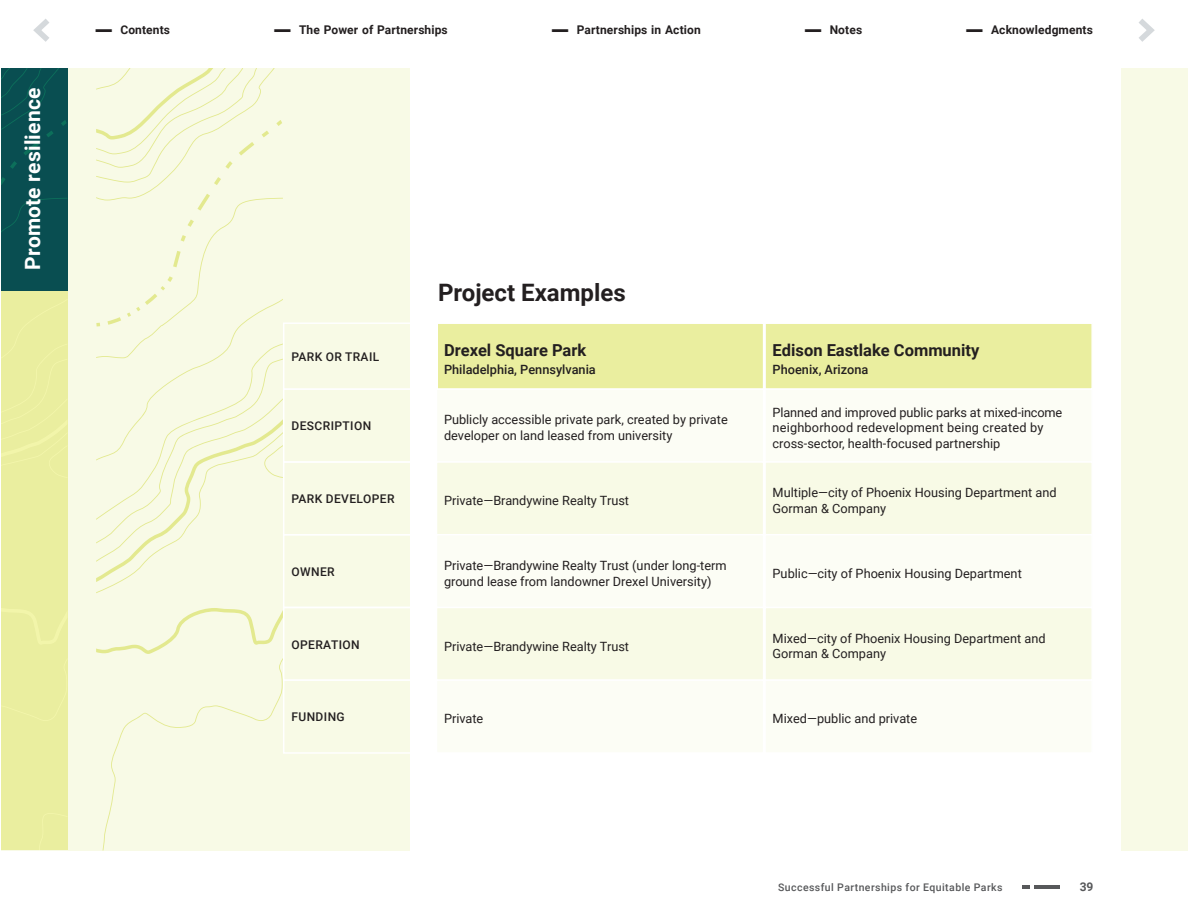
<style>
.page{position:relative;width:1188px;height:918px;background:#fff}
.page>*{position:absolute;margin:0;border:0;box-sizing:border-box;transform-origin:0 0}
.t1{font:700 24px "Roboto";color:#231f20}
.t2{font:700 21px "Roboto";letter-spacing:.01em;color:#fff}
.t3{font:700 16.5px "Roboto";color:#231f20}
.t4{font:12.75px/15.8px "Roboto";color:#231f20}
.t5{font:500 12.75px "Roboto";color:#231f20}
.t6{font:700 12px "Roboto";letter-spacing:.01em;color:#231f20}
.t7{font:500 12px "Roboto";letter-spacing:.035em;color:#231f20}
.t8{font:700 12px "Roboto";color:#57585a}
.t9{font:500 10.5px "Roboto";letter-spacing:.04em;color:#57585a}
.s1{font-size:24px}
</style>
<div class="page">
<div style="left:0;top:68px;width:409px;height:783px;background:#f8fae6"></div>
<div style="left:1121px;top:68px;width:67px;height:783px;background:#f8fae6"></div>
<svg style="left:0;top:68px;width:68px;height:782px;fill:#eaee9f"></svg>
<svg style="left:96px;top:68px;width:187px;height:782px"></svg>
<div style="left:283px;top:388px;width:155px;height:75px;border:2px solid #fff"></div>
<div style="left:283px;top:461px;width:155px;height:74px;border:2px solid #fff"></div>
<div style="left:283px;top:534px;width:155px;height:74px;border:2px solid #fff"></div>
<div style="left:283px;top:607px;width:155px;height:74px;border:2px solid #fff"></div>
<div style="left:283px;top:679px;width:155px;height:75px;border:2px solid #fff"></div>
<div style="left:436px;top:323px;width:328px;height:66px;background:#eaee9f"></div>
<div style="left:436px;top:322px;width:328px;height:68px;border:2px solid #fff"></div>
<div style="left:765px;top:323px;width:327px;height:66px;background:#eaee9f"></div>
<div style="left:764px;top:322px;width:329px;height:68px;border:2px solid #fff"></div>
<div style="left:436px;top:389px;width:328px;height:73px;background:#fcfdf5"></div>
<div style="left:436px;top:388px;width:328px;height:75px;border:2px solid #fff"></div>
<div style="left:765px;top:389px;width:327px;height:73px;background:#fcfdf5"></div>
<div style="left:764px;top:388px;width:329px;height:75px;border:2px solid #fff"></div>
<div style="left:436px;top:462px;width:328px;height:73px;background:#f8fae6"></div>
<div style="left:436px;top:461px;width:328px;height:74px;border:2px solid #fff"></div>
<div style="left:765px;top:462px;width:327px;height:73px;background:#f8fae6"></div>
<div style="left:764px;top:461px;width:329px;height:74px;border:2px solid #fff"></div>
<div style="left:436px;top:535px;width:328px;height:72px;background:#fcfdf5"></div>
<div style="left:436px;top:534px;width:328px;height:74px;border:2px solid #fff"></div>
<div style="left:765px;top:535px;width:327px;height:72px;background:#fcfdf5"></div>
<div style="left:764px;top:534px;width:329px;height:74px;border:2px solid #fff"></div>
<div style="left:436px;top:607px;width:328px;height:73px;background:#f8fae6"></div>
<div style="left:436px;top:607px;width:328px;height:74px;border:2px solid #fff"></div>
<div style="left:765px;top:607px;width:327px;height:73px;background:#f8fae6"></div>
<div style="left:764px;top:607px;width:329px;height:74px;border:2px solid #fff"></div>
<div style="left:436px;top:680px;width:328px;height:73px;background:#fcfdf5"></div>
<div style="left:436px;top:679px;width:328px;height:75px;border:2px solid #fff"></div>
<div style="left:765px;top:680px;width:327px;height:73px;background:#fcfdf5"></div>
<div style="left:764px;top:679px;width:329px;height:75px;border:2px solid #fff"></div>
<div style="left:283px;top:322px;width:155px;height:68px;border:2px solid #fff"></div>
<svg style="left:33px;top:19px;width:16px;height:23px"></svg>
<svg style="left:1139px;top:19px;width:16px;height:23px"></svg>
<hr style="left:1034px;top:886px;width:25px;height:3px;background:#57585a">
<svg style="left:1022px;top:886px;width:7px;height:3px"></svg>
<p class="t2" style="left:18px;top:270px;width:183px;rotate:-90deg">Promote resilience</p>
<p class="t6" style="left:94px;top:22px;width:77px"><span class="s1">—</span> Contents</p>
<p class="t6" style="left:273px;top:22px;width:176px"><span class="s1">—</span> The Power of Partnerships</p>
<p class="t6" style="left:551px;top:22px;width:151px"><span class="s1">—</span> Partnerships in Action</p>
<p class="t6" style="left:804px;top:22px;width:60px"><span class="s1">—</span> Notes</p>
<p class="t6" style="left:965px;top:22px;width:129px"><span class="s1">—</span> Acknowledgments</p>
<p class="t7" style="left:291px;top:348px;width:89px">PARK OR TRAIL</p>
<p class="t7" style="left:291px;top:418px;width:81px">DESCRIPTION</p>
<p class="t7" style="left:291px;top:490px;width:105px">PARK DEVELOPER</p>
<p class="t7" style="left:291px;top:563px;width:45px">OWNER</p>
<p class="t7" style="left:291px;top:636px;width:70px">OPERATION</p>
<p class="t7" style="left:291px;top:709px;width:55px">FUNDING</p>
<p class="t1" style="left:438px;top:276px;width:189px">Project Examples</p>
<p class="t3" style="left:444px;top:338px;width:144px">Drexel Square Park</p>
<p class="t5" style="left:444px;top:360px;width:153px">Philadelphia, Pennsylvania</p>
<p class="t3" style="left:773px;top:338px;width:208px">Edison Eastlake Community</p>
<p class="t5" style="left:773px;top:360px;width:97px">Phoenix, Arizona</p>
<p class="t4" style="left:444px;top:412px;width:285px">Publicly accessible private park, created by private developer on land leased from university</p>
<p class="t4" style="left:773px;top:404px;width:291px">Planned and improved public parks at mixed-income neighborhood redevelopment being created by cross-sector, health-focused partnership</p>
<p class="t4" style="left:444px;top:492px;width:187px">Private—Brandywine Realty Trust</p>
<p class="t4" style="left:773px;top:484px;width:286px">Multiple—city of Phoenix Housing Department and<br>Gorman &amp; Company</p>
<p class="t4" style="left:444px;top:557px;width:284px">Private—Brandywine Realty Trust (under long-term ground lease from landowner Drexel University)</p>
<p class="t4" style="left:773px;top:565px;width:251px">Public—city of Phoenix Housing Department</p>
<p class="t4" style="left:444px;top:638px;width:187px">Private—Brandywine Realty Trust</p>
<p class="t4" style="left:773px;top:630px;width:274px">Mixed—city of Phoenix Housing Department and<br>Gorman &amp; Company</p>
<p class="t4" style="left:444px;top:710px;width:41px">Private</p>
<p class="t4" style="left:773px;top:710px;width:146px">Mixed—public and private</p>
<p class="t9" style="left:778px;top:880px;width:226px">Successful Partnerships for Equitable Parks</p>
<p class="t8" style="left:1080px;top:878px;width:15px">39</p>
</div>
